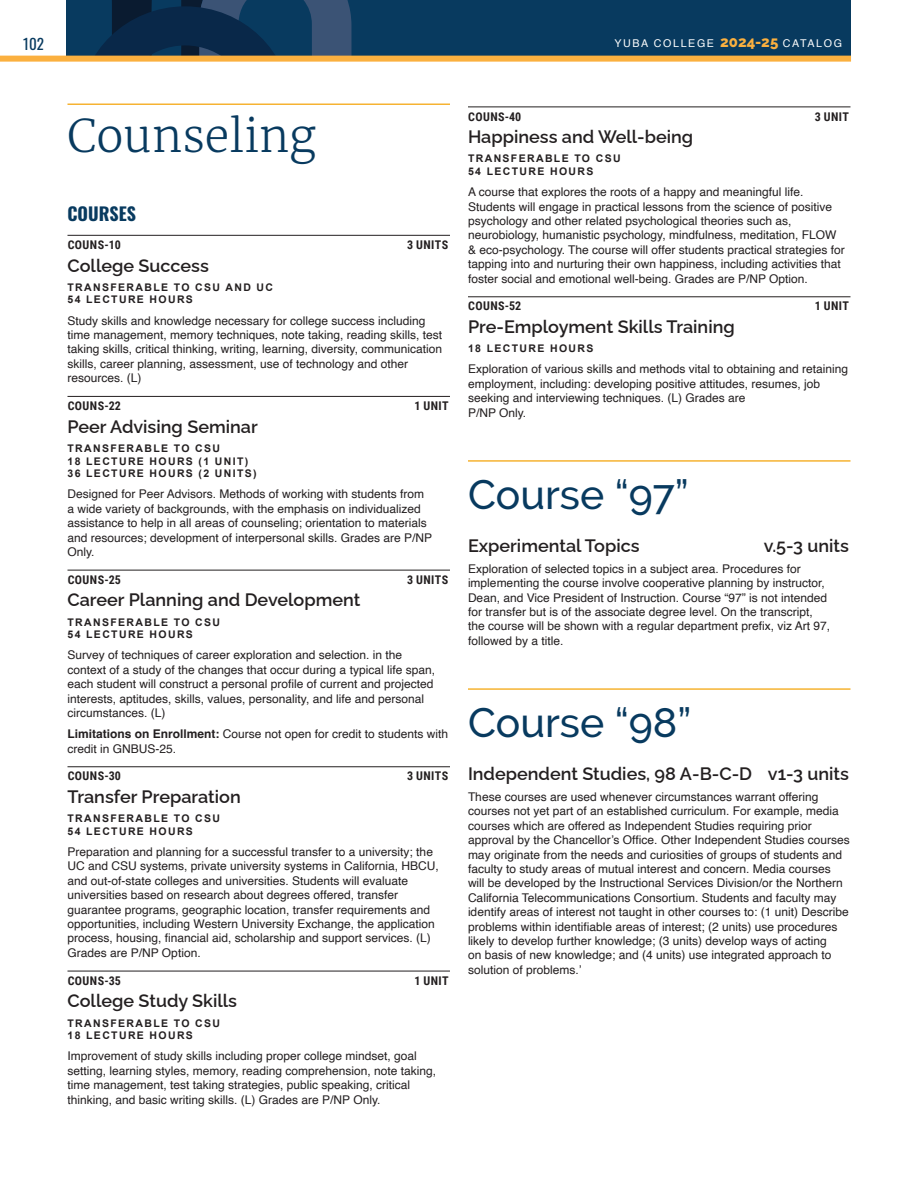
<style>
.page{position:relative;width:918px;height:1188px;background:#fff}
.page>*{position:absolute;margin:0;border:0;box-sizing:border-box;transform-origin:0 0}
.t1{font:300 45px "Merriweather";color:#083a5f}
.t2{font:500 40.95px "Raleway";color:#083a5f}
.t3{font:600 18px "Raleway";color:#231f20}
.t4{font:700 18px "Oswald";color:#083a5f}
.t5{font:15px "Oswald";color:#083a5f}
.t6{font:12px/14.4px "Helvetica";color:#231f20}
.t7{font:700 12px "Roboto Condensed";letter-spacing:.035em;color:#231f20}
.t8{font:10.65px "Helvetica";letter-spacing:.15em;color:#fff}
.t9{font:700 10.5px/12.6px "Arial";letter-spacing:.13em;color:#231f20}
.s1{font-family:"Raleway";font-weight:800;font-size:15px;color:#fbb03f}
.s2{font-weight:700}
</style>
<div class="page">
<div style="left:66px;top:1px;width:785px;height:60px;background:#083a5f"></div>
<svg style="left:80px;top:1px;width:338px;height:55px"></svg>
<div style="left:0;top:56px;width:851px;height:6px;background:#fbb03f"></div>
<hr style="left:68px;top:104px;width:382px;height:1px;background:#f6b332">
<hr style="left:68px;top:235px;width:382px;height:1px;background:#231f20">
<hr style="left:68px;top:396px;width:382px;height:1px;background:#231f20">
<hr style="left:68px;top:570px;width:382px;height:1px;background:#231f20">
<hr style="left:68px;top:767px;width:382px;height:1px;background:#231f20">
<hr style="left:68px;top:971px;width:382px;height:1px;background:#231f20">
<hr style="left:468px;top:107px;width:382px;height:1px;background:#231f20">
<hr style="left:468px;top:297px;width:382px;height:1px;background:#231f20">
<hr style="left:468px;top:460px;width:382px;height:2px;background:#f6b332">
<hr style="left:468px;top:688px;width:382px;height:2px;background:#f6b332">
<p class="t5" style="left:23px;top:30px;width:22px">102</p>
<p class="t8" style="left:614px;top:35px;width:229px">YUBA COLLEGE <span class="s1">2024-25</span> CATALOG</p>
<h1 class="t1" style="left:68px;top:108px;width:250px">Counseling</h1>
<h3 class="t4" style="left:68px;top:204px;width:70px">COURSES</h3>
<p class="t7" style="left:68px;top:236px;width:55px">COUNS-10</p>
<p class="t7" style="left:407px;top:236px;width:43px">3 UNITS</p>
<h3 class="t3" style="left:68px;top:251px;width:143px">College Success</h3>
<p class="t9" style="left:68px;top:281px;width:207px">TRANSFERABLE TO CSU AND UC<br>54 LECTURE HOURS</p>
<p class="t6" style="left:68px;top:314px;width:376px">Study skills and knowledge necessary for college success including time management, memory techniques, note taking, reading skills, test taking skills, critical thinking, writing, learning, diversity, communication skills, career planning, assessment, use of technology and other resources. (L)</p>
<p class="t7" style="left:68px;top:397px;width:55px">COUNS-22</p>
<p class="t7" style="left:414px;top:397px;width:36px">1 UNIT</p>
<h3 class="t3" style="left:68px;top:412px;width:192px">Peer Advising Seminar</h3>
<p class="t9" style="left:68px;top:442px;width:191px">TRANSFERABLE TO CSU<br>18 LECTURE HOURS (1 UNIT)<br>36 LECTURE HOURS (2 UNITS)</p>
<p class="t6" style="left:68px;top:487px;width:366px">Designed for Peer Advisors. Methods of working with students from a wide variety of backgrounds, with the emphasis on individualized assistance to help in all areas of counseling; orientation to materials and resources; development of interpersonal skills. Grades are P/NP Only.</p>
<p class="t7" style="left:68px;top:571px;width:55px">COUNS-25</p>
<p class="t7" style="left:407px;top:571px;width:43px">3 UNITS</p>
<h3 class="t3" style="left:68px;top:586px;width:294px">Career Planning and Development</h3>
<p class="t9" style="left:68px;top:616px;width:154px">TRANSFERABLE TO CSU<br>54 LECTURE HOURS</p>
<p class="t6" style="left:68px;top:648px;width:369px">Survey of techniques of career exploration and selection. in the context of a study of the changes that occur during a typical life span, each student will construct a personal profile of current and projected interests, aptitudes, skills, values, personality, and life and personal circumstances. (L)</p>
<p class="t6" style="left:68px;top:727px;width:382px"><span class="s2">Limitations on Enrollment:</span> Course not open for credit to students with credit in GNBUS-25.</p>
<p class="t7" style="left:68px;top:768px;width:55px">COUNS-30</p>
<p class="t7" style="left:407px;top:768px;width:43px">3 UNITS</p>
<h3 class="t3" style="left:68px;top:782px;width:175px">Transfer Preparation</h3>
<p class="t9" style="left:68px;top:813px;width:154px">TRANSFERABLE TO CSU<br>54 LECTURE HOURS</p>
<p class="t6" style="left:68px;top:845px;width:373px">Preparation and planning for a successful transfer to a university; the UC and CSU systems, private university systems in California, HBCU, and out-of-state colleges and universities. Students will evaluate universities based on research about degrees offered, transfer guarantee programs, geographic location, transfer requirements and opportunities, including Western University Exchange, the application process, housing, financial aid, scholarship and support services. (L)<br>Grades are P/NP Option.</p>
<p class="t7" style="left:68px;top:972px;width:55px">COUNS-35</p>
<p class="t7" style="left:414px;top:972px;width:36px">1 UNIT</p>
<h3 class="t3" style="left:68px;top:987px;width:171px">College Study Skills</h3>
<p class="t9" style="left:68px;top:1017px;width:154px">TRANSFERABLE TO CSU<br>18 LECTURE HOURS</p>
<p class="t6" style="left:68px;top:1049px;width:370px">Improvement of study skills including proper college mindset, goal setting, learning styles, memory, reading comprehension, note taking, time management, test taking strategies, public speaking, critical thinking, and basic writing skills. (L) Grades are P/NP Only.</p>
<p class="t7" style="left:468px;top:108px;width:55px">COUNS-40</p>
<p class="t7" style="left:815px;top:108px;width:36px">3 UNIT</p>
<h3 class="t3" style="left:468px;top:122px;width:227px">Happiness and Well-being</h3>
<p class="t9" style="left:468px;top:153px;width:154px">TRANSFERABLE TO CSU<br>54 LECTURE HOURS</p>
<p class="t6" style="left:468px;top:185px;width:378px">A course that explores the roots of a happy and meaningful life.<br>Students will engage in practical lessons from the science of positive psychology and other related psychological theories such as, neurobiology, humanistic psychology, mindfulness, meditation, FLOW &amp; eco-psychology. The course will offer students practical strategies for tapping into and nurturing their own happiness, including activities that foster social and emotional well-being. Grades are P/NP Option.</p>
<p class="t7" style="left:468px;top:298px;width:55px">COUNS-52</p>
<p class="t7" style="left:815px;top:298px;width:36px">1 UNIT</p>
<h3 class="t3" style="left:468px;top:312px;width:268px">Pre-Employment Skills Training</h3>
<p class="t9" style="left:468px;top:343px;width:127px">18 LECTURE HOURS</p>
<p class="t6" style="left:468px;top:362px;width:382px">Exploration of various skills and methods vital to obtaining and retaining employment, including: developing positive attitudes, resumes, job seeking and interviewing techniques. (L) Grades are<br>P/NP Only.</p>
<h2 class="t2" style="left:468px;top:471px;width:222px">Course “97”</h2>
<h3 class="t3" style="left:468px;top:531px;width:173px">Experimental Topics</h3>
<h3 class="t3" style="left:764px;top:531px;width:87px">v.5-3 units</h3>
<p class="t6" style="left:468px;top:562px;width:364px">Exploration of selected topics in a subject area. Procedures for implementing the course involve cooperative planning by instructor, Dean, and Vice President of Instruction. Course “97” is not intended for transfer but is of the associate degree level. On the transcript, the course will be shown with a regular department prefix, viz Art 97, followed by a title.</p>
<h2 class="t2" style="left:468px;top:699px;width:225px">Course “98”</h2>
<h3 class="t3" style="left:468px;top:759px;width:383px">Independent Studies, 98 A‑B‑C‑D v1-3 units</h3>
<p class="t6" style="left:468px;top:790px;width:383px">These courses are used whenever circumstances warrant offering courses not yet part of an established curriculum. For example, media courses which are offered as Independent Studies requiring prior approval by the Chancellor’s Office. Other Independent Studies courses may originate from the needs and curiosities of groups of students and faculty to study areas of mutual interest and concern. Media courses will be developed by the Instructional Services Division/or the Northern California Telecommunications Consortium. Students and faculty may identify areas of interest not taught in other courses to: (1 unit) Describe problems within identifiable areas of interest; (2 units) use procedures likely to develop further knowledge; (3 units) develop ways of acting<br>on basis of new knowledge; and (4 units) use integrated approach to solution of problems.’</p>
</div>
